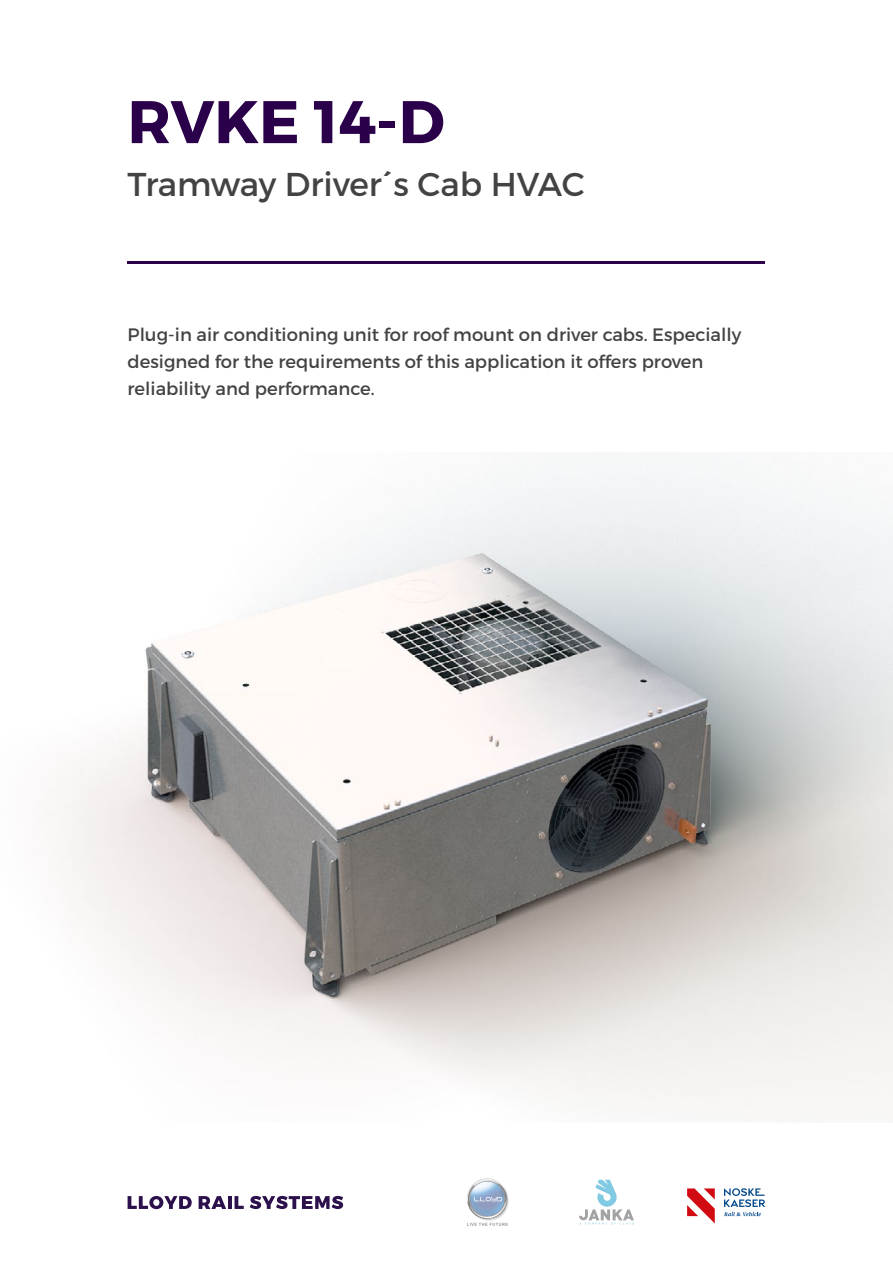
<style>
.page{position:relative;width:893px;height:1263px;background:#fff}
.page>*{position:absolute;margin:0;border:0;box-sizing:border-box;transform-origin:0 0}
.t1{font:700 60px "Montserrat";color:#2a004a}
.t2{font:33px "Montserrat";letter-spacing:-.01em;color:#444243}
.t3{font:18px/27px "Montserrat";color:#444243}
</style>
<div class="page">
<svg style="left:128px;top:1196px;width:64px;height:13px"></svg>
<svg style="left:199px;top:1196px;width:27px;height:13px"></svg>
<hr style="left:228px;top:1196px;width:4px;height:13px;background:#2c104c">
<svg style="left:235px;top:1196px;width:9px;height:13px"></svg>
<svg style="left:250px;top:1196px;width:93px;height:13px"></svg>
<hr style="left:128px;top:261px;width:637px;height:3px;background:#2a004a">
<svg style="left:579px;top:1194px;width:55px;height:30px"></svg>
<img style="left:595px;top:1180px;width:21px;height:27px">
<svg style="left:724px;top:1188px;width:41px;height:28px"></svg>
<svg style="left:687px;top:1188px;width:28px;height:35px"></svg>
<svg style="left:467px;top:1178px;width:42px;height:48px"></svg>
<img style="left:53px;top:458px;width:840px;height:664px">
<h1 class="t1" style="left:128px;top:85px;width:319px">RVKE 14-D</h1>
<h2 class="t2" style="left:128px;top:164px;width:459px">Tramway Driver s´ Cab HVAC</h2>
<p class="t3" style="left:128px;top:321px;width:615px">Plug-in air conditioning unit for roof mount on driver cabs. Especially designed for the requirements of this application it offers proven reliability and performance.</p>
</div>
